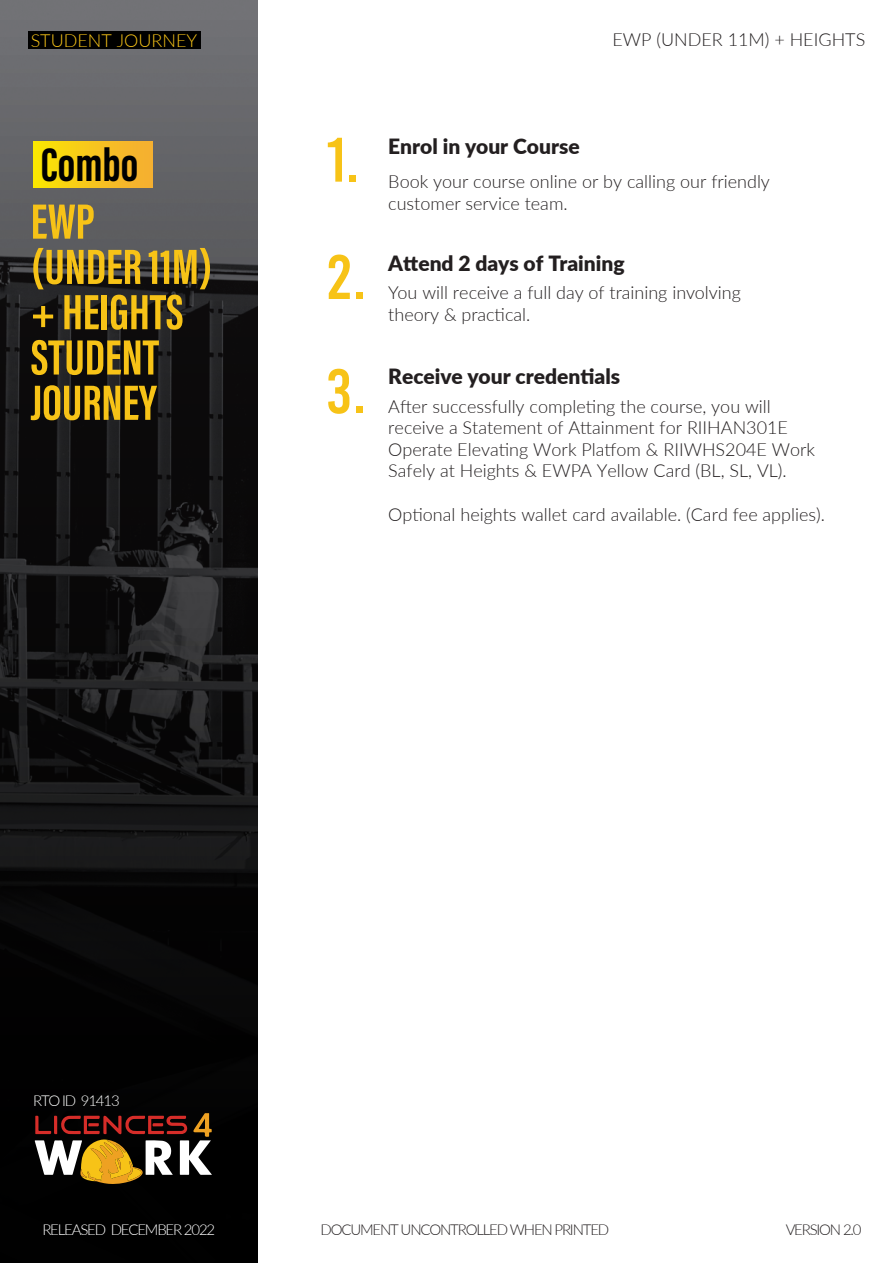
<style>
.page{position:relative;width:893px;height:1263px;background:#fff}
.page>*{position:absolute;margin:0;border:0;box-sizing:border-box;transform-origin:0 0}
.t1{font:700 51px/45.3px "Acumin Pro Extra Cond";color:#f7c317}
.t2{font:700 48.3px "Acumin Pro Extra Cond";color:#000}
.t3{font:900 21px "Lato";color:#231f20}
.t4{font:300 18px/21.6px "Lato";color:#231f20}
.t5{font:300 18px "Lato";color:#f7c317}
.t6{font:300 15px "Lato";letter-spacing:-.08em;color:#231f20}
.t7{font:300 15px "Lato";letter-spacing:-.08em;color:#fff}
</style>
<div class="page">
<img style="left:0;top:0;width:258px;height:1262px">
<svg style="left:35px;top:1113px;width:177px;height:71px"></svg>
<div style="left:29px;top:31px;width:172px;height:18px;background:#000"></div>
<div style="left:34px;top:141px;width:118px;height:47px;background:linear-gradient(to right,#fbe504,#f4ab34)"></div>
<svg style="left:329px;top:255px;width:21px;height:44px"></svg>
<div style="left:356px;top:292px;width:7px;height:7px;background:#f7c317"></div>
<svg style="left:328px;top:369px;width:21px;height:45px"></svg>
<svg style="left:356px;top:407px;width:6px;height:6px"></svg>
<svg style="left:328px;top:138px;width:14px;height:44px"></svg>
<div style="left:349px;top:175px;width:7px;height:7px;background:#f7c317"></div>
<p class="t5" style="left:31px;top:28px;width:168px">STUDENT JOURNEY</p>
<p class="t4" style="left:612px;top:28px;width:254px">EWP (UNDER 11M) + HEIGHTS</p>
<h2 class="t2" style="left:41px;top:135px;width:99px">Combo</h2>
<h1 class="t1" style="left:31px;top:198px;width:183px">EWP (UNDER 11M) + HEIGHTS<br>STUDENT<br>JOURNEY</h1>
<p class="t3" style="left:388px;top:130px;width:193px">Enrol in your Course</p>
<p class="t4" style="left:388px;top:170px;width:383px">Book your course online or by calling our friendly customer service team.</p>
<p class="t3" style="left:388px;top:247px;width:238px">Attend 2 days of Training</p>
<p class="t4" style="left:388px;top:281px;width:354px">You will receive a full day of training involving theory &amp; practical.</p>
<p class="t3" style="left:388px;top:361px;width:233px">Receive your credentials</p>
<p class="t4" style="left:388px;top:395px;width:428px">After successfully completing the course, you will receive a Statement of Attainment for RIIHAN301E Operate Elevating Work Platfom &amp; RIIWHS204E Work Safely at Heights &amp; EWPA Yellow Card (BL, SL, VL).</p>
<p class="t4" style="left:388px;top:503px;width:438px">Optional heights wallet card available. (Card fee applies).</p>
<p class="t7" style="left:33px;top:1090px;width:88px">RTO ID 91413</p>
<p class="t7" style="left:42px;top:1219px;width:174px">RELEASED DECEMBER 2022</p>
<p class="t6" style="left:321px;top:1219px;width:290px">DOCUMENT UNCONTROLLED WHEN PRINTED</p>
<p class="t6" style="left:786px;top:1219px;width:77px">VERSION 2.0</p>
</div>
